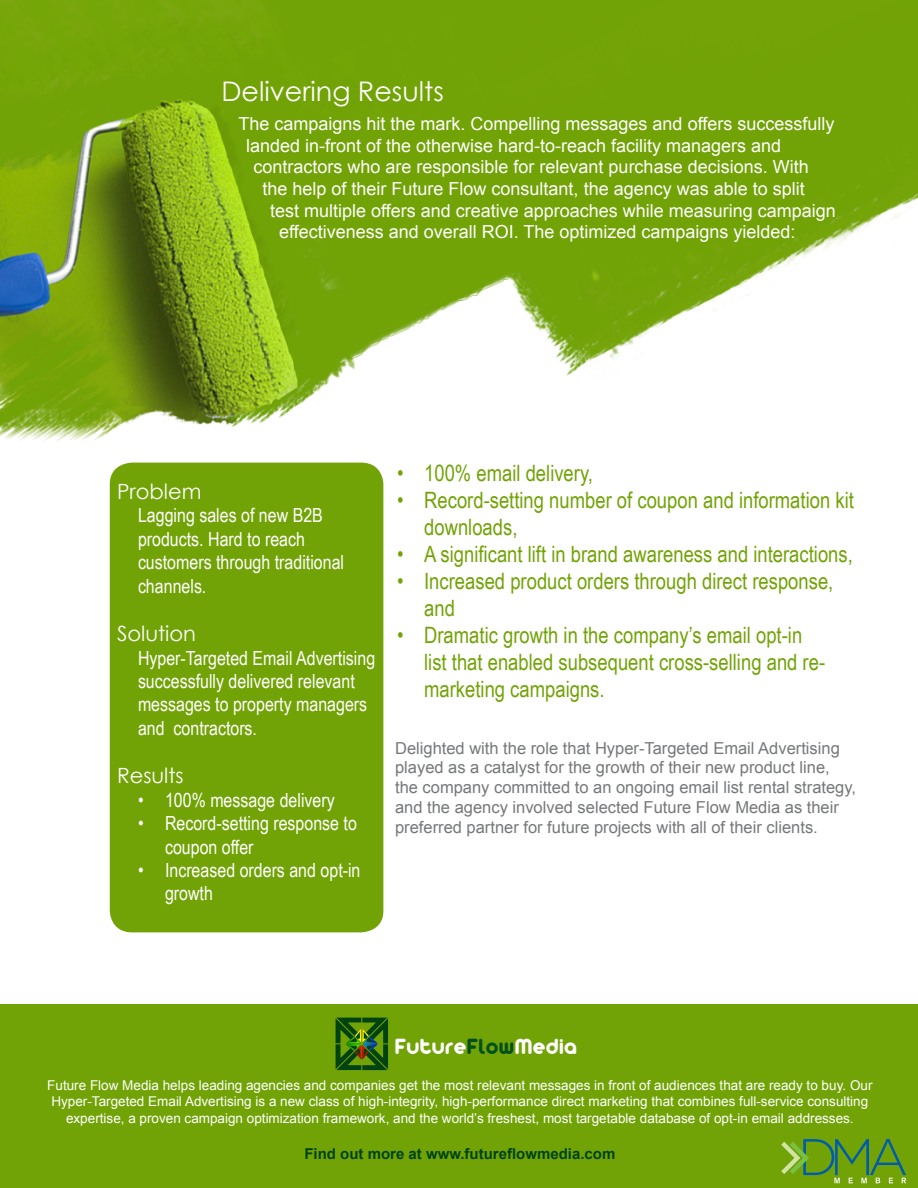
<style>
.page{position:relative;width:918px;height:1188px;background:#fff}
.page>*{position:absolute;margin:0;border:0;box-sizing:border-box;transform-origin:0 0}
.t1{font:27px "Century Gothic";color:#fff}
.t2{font:23.85px "Arista 2.0";letter-spacing:.02em;color:#fff}
.t3{font:22.5px/27px "Arial Narrow";color:#71a306}
.t4{font:21px "Century Gothic";color:#fff}
.t5{font:19.5px/23.4px "Arial Narrow";color:#fff}
.t6{font:18px "Arial";color:#fff}
.t7{font:16.5px/19.8px "Arial";color:#757779}
.t8{font:700 15px "Arial";color:#014311}
.t9{font:13.5px/16.2px "Arial";color:#fff;text-align:center}
.s1{color:#02501c}
</style>
<div class="page">
<img style="left:0;top:0;width:918px;height:441px">
<div style="left:110px;top:463px;width:273px;height:469px;background:#71a306;border-radius:22px"></div>
<div style="left:0;top:1004px;width:918px;height:184px;background:#71a306"></div>
<svg style="left:336px;top:1018px;width:52px;height:52px"></svg>
<svg style="left:781px;top:1139px;width:125px;height:44px"></svg>
<h1 class="t1" style="left:221px;top:73px;width:224px">Delivering Results</h1>
<p class="t6" style="left:238px;top:112px;width:597px">The campaigns hit the mark. Compelling messages and offers successfully</p>
<p class="t6" style="left:246px;top:134px;width:537px">landed in-front of the otherwise hard-to-reach facility managers and</p>
<p class="t6" style="left:254px;top:155px;width:557px">contractors who are responsible for relevant purchase decisions. With</p>
<p class="t6" style="left:263px;top:177px;width:544px">the help of their Future Flow consultant, the agency was able to split</p>
<p class="t6" style="left:270px;top:198px;width:567px">test multiple offers and creative approaches while measuring campaign</p>
<p class="t6" style="left:279px;top:220px;width:518px">effectiveness and overall ROI. The optimized campaigns yielded:</p>
<p class="t4" style="left:117px;top:477px;width:86px">Problem</p>
<p class="t5" style="left:138px;top:503px;width:208px">Lagging sales of new B2B products. Hard to reach customers through traditional channels.</p>
<p class="t4" style="left:117px;top:619px;width:81px">Solution</p>
<p class="t5" style="left:138px;top:645px;width:239px">Hyper-Targeted Email Advertising successfully delivered relevant messages to property managers and contractors.</p>
<p class="t4" style="left:117px;top:761px;width:68px">Results</p>
<p class="t5" style="left:138px;top:788px;width:198px">• 100% message delivery</p>
<p class="t5" style="left:165px;top:811px;width:193px;text-indent:-27px">• Record-setting response to coupon offer</p>
<p class="t5" style="left:165px;top:858px;width:197px;text-indent:-27px">• Increased orders and opt-in growth</p>
<p class="t3" style="left:397px;top:459px;width:197px">• 100% email delivery,</p>
<p class="t3" style="left:424px;top:486px;width:431px;text-indent:-27px">• Record-setting number of coupon and information kit downloads,</p>
<p class="t3" style="left:397px;top:540px;width:457px">• A significant lift in brand awareness and interactions,</p>
<p class="t3" style="left:424px;top:567px;width:411px;text-indent:-27px">• Increased product orders through direct response, and</p>
<p class="t3" style="left:424px;top:621px;width:402px;text-indent:-27px">• Dramatic growth in the company’s email opt-in list that enabled subsequent cross-selling and re&shy;marketing campaigns.</p>
<p class="t7" style="left:395px;top:738px;width:463px">Delighted with the role that Hyper-Targeted Email Advertising played as a catalyst for the growth of their new product line, the company committed to an ongoing email list rental strategy, and the agency involved selected Future Flow Media as their preferred partner for future projects with all of their clients.</p>
<h2 class="t2" style="left:395px;top:1032px;width:184px">Future<span class="s1">Flow</span>Media</h2>
<p class="t9" style="left:47px;top:1078px;width:827px">Future Flow Media helps leading agencies and companies get the most relevant messages in front of audiences that are ready to buy. Our<br>Hyper-Targeted Email Advertising is a new class of high-integrity, high-performance direct marketing that combines full-service consulting expertise, a proven campaign optimization framework, and the world’s freshest, most targetable database of opt-in email addresses.</p>
<p class="t8" style="left:304px;top:1143px;width:313px">Find out more at www.futureflowmedia.com</p>
</div>
